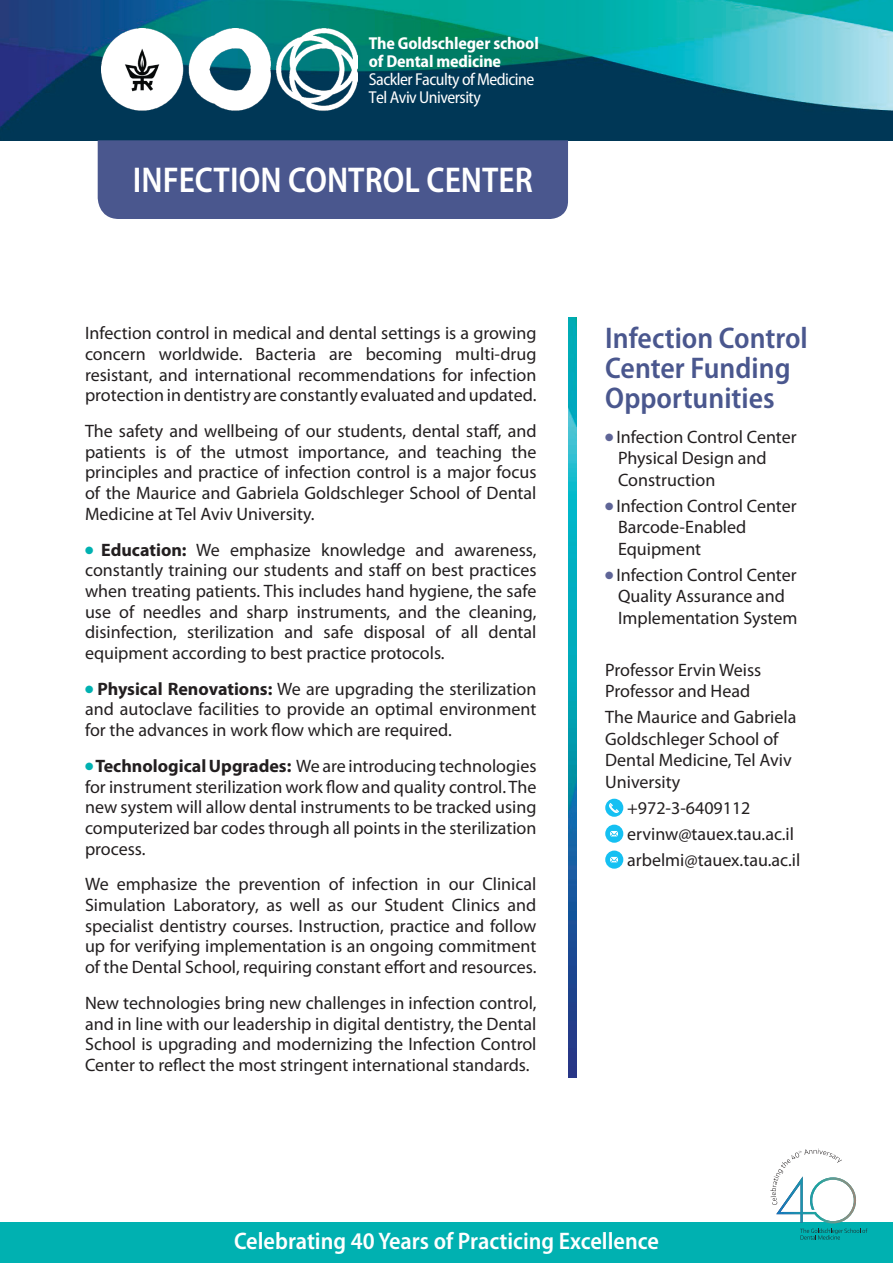
<style>
.page{position:relative;width:893px;height:1263px;background:#fff}
.page>*{position:absolute;margin:0;border:0;box-sizing:border-box;transform-origin:0 0}
.t1{font:600 semi-condensed 36px "Myriad Pro";color:#fff;scale:.95 1}
.t2{font:600 semi-condensed 30px/30px "Myriad Pro";color:#4a578e}
.t3{font:600 semi-condensed 24px "Myriad Pro";color:#fff}
.t4{font:18px/20.7px "Myriad Pro";color:#231f20;text-align:justify}
.t5{font:semi-condensed 17.25px/18px "Myriad Pro";letter-spacing:-.03em;color:#fff}
.t6{font:700 semi-condensed 17.25px/18px "Myriad Pro";letter-spacing:-.01em;color:#fff}
.s1{color:#00b1b1}
.s2{font-weight:700}
.s3{color:#5f6597}
</style>
<div class="page">
<img style="left:0;top:0;width:893px;height:140px">
<img style="left:102px;top:28px;width:256px;height:88px">
<div style="left:0;top:1222px;width:893px;height:41px;background:#00b1b1"></div>
<svg style="left:770px;top:1149px;width:97px;height:90px"></svg>
<img style="left:568px;top:317px;width:8px;height:761px">
<div style="left:605px;top:799px;width:18px;height:18px;background:#15c0f2;border-radius:50%"></div>
<svg style="left:610px;top:803px;width:9px;height:9px"></svg>
<div style="left:605px;top:825px;width:18px;height:18px;background:#15c0f2;border-radius:50%"></div>
<svg style="left:610px;top:831px;width:8px;height:5px"></svg>
<svg style="left:605px;top:850px;width:18px;height:19px"></svg>
<svg style="left:610px;top:857px;width:8px;height:5px"></svg>
<div style="left:98px;top:140px;width:470px;height:79px;background:#4a578e"></div>
<p class="t6" style="left:369px;top:34px;width:171px">The Goldschleger school of Dental medicine</p>
<p class="t5" style="left:369px;top:70px;width:167px">Sackler Faculty of Medicine<br>Tel Aviv University</p>
<h1 class="t1" style="left:133px;top:160px;width:422px">INFECTION CONTROL CENTER</h1>
<p class="t4" style="left:85px;top:322px;width:453px">Infection control in medical and dental settings is a growing concern worldwide. Bacteria are becoming multi-drug resistant, and international recommendations for infection protection in dentistry are constantly evaluated and updated.</p>
<p class="t4" style="left:85px;top:420px;width:453px">The safety and wellbeing of our students, dental staff, and patients is of the utmost importance, and teaching the principles and practice of infection control is a major focus of the Maurice and Gabriela Goldschleger School of Dental Medicine at Tel Aviv University.</p>
<p class="t4" style="left:85px;top:539px;width:453px"><span class="s1">●</span> <span class="s2">Education:</span> We emphasize knowledge and awareness, constantly training our students and staff on best practices when treating patients. This includes hand hygiene, the safe use of needles and sharp instruments, and the cleaning, disinfection, sterilization and safe disposal of all dental equipment according to best practice protocols.</p>
<p class="t4" style="left:85px;top:678px;width:453px"><span class="s1">●</span> <span class="s2">Physical Renovations:</span> We are upgrading the sterilization and autoclave facilities to provide an optimal environment for the advances in work flow which are required.</p>
<p class="t4" style="left:85px;top:755px;width:453px"><span class="s1">●</span> <span class="s2">Technological Upgrades:</span> We are introducing technologies for instrument sterilization work flow and quality control. The new system will allow dental instruments to be tracked using computerized bar codes through all points in the sterilization process.</p>
<p class="t4" style="left:85px;top:874px;width:453px">We emphasize the prevention of infection in our Clinical Simulation Laboratory, as well as our Student Clinics and specialist dentistry courses. Instruction, practice and follow up for verifying implementation is an ongoing commitment of the Dental School, requiring constant effort and resources.</p>
<p class="t4" style="left:85px;top:992px;width:453px">New technologies bring new challenges in infection control, and in line with our leadership in digital dentistry, the Dental School is upgrading and modernizing the Infection Control Center to reflect the most stringent international standards.</p>
<h2 class="t2" style="left:605px;top:324px;width:204px">Infection Control<br>Center Funding<br>Opportunities</h2>
<p class="t4" style="left:618px;top:425px;width:180px;line-height:21.6px;text-align:left;text-indent:-13px"><span class="s3">●</span> Infection Control Center<br>Physical Design and<br>Construction</p>
<p class="t4" style="left:618px;top:494px;width:180px;line-height:21.6px;text-align:left;text-indent:-13px"><span class="s3">●</span> Infection Control Center<br>Barcode-Enabled<br>Equipment</p>
<p class="t4" style="left:618px;top:563px;width:181px;line-height:21.6px;text-align:left;text-indent:-13px"><span class="s3">●</span> Infection Control Center<br>Quality Assurance and<br>Implementation System</p>
<p class="t4" style="left:605px;top:658px;width:158px;line-height:21.6px">Professor Ervin Weiss<br>Professor and Head</p>
<p class="t4" style="left:605px;top:706px;width:193px;line-height:21.6px;text-align:left">The Maurice and Gabriela<br>Goldschleger School of<br>Dental Medicine, Tel Aviv<br>University</p>
<p class="t4" style="left:627px;top:794px;width:175px;line-height:26px;text-align:left">+972-3-6409112 ervinw@tauex.tau.ac.il arbelmi@tauex.tau.ac.il</p>
<h3 class="t3" style="left:234px;top:1228px;width:426px">Celebrating 40 Years of Practicing Excellence</h3>
</div>
